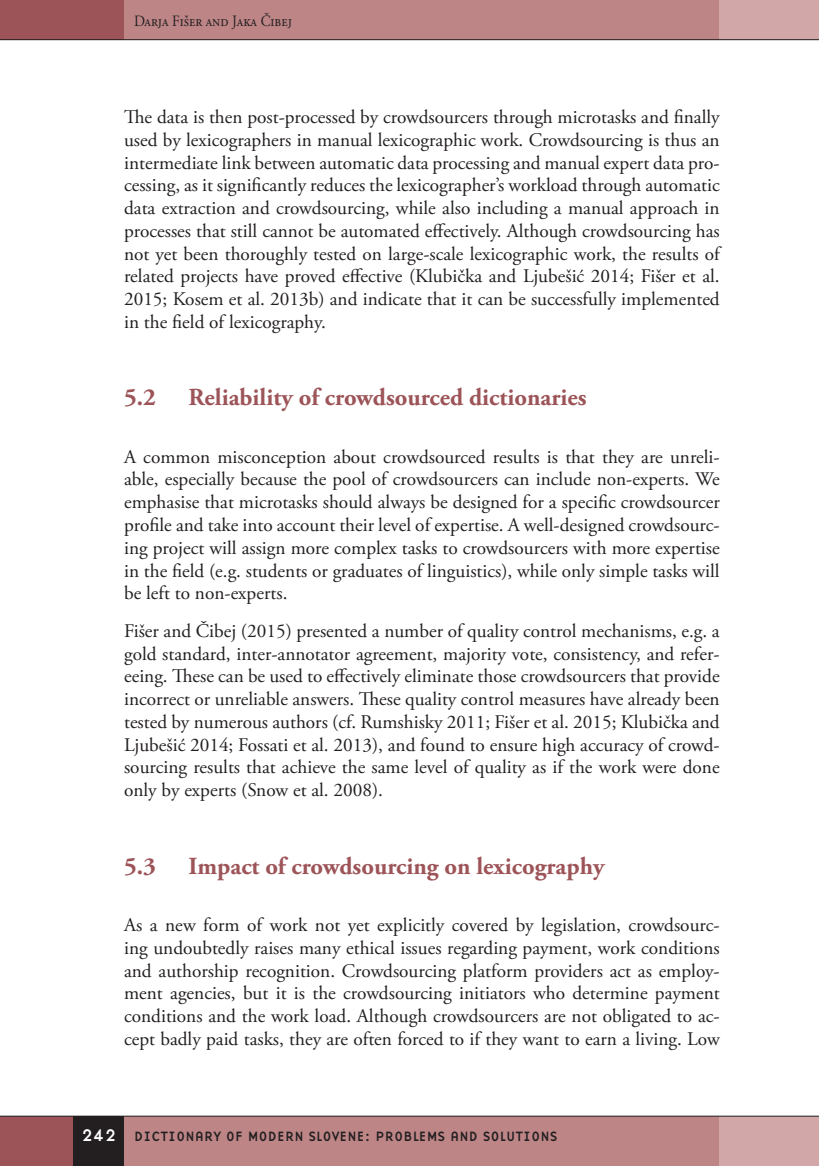
<style>
.page{position:relative;width:819px;height:1166px;background:#fff}
.page>*{position:absolute;margin:0;border:0;box-sizing:border-box;transform-origin:0 0}
.R_Naslov_-_Druga_rav{font:700 24.5px "Adobe Garamond Pro";color:#9d5458}
.No_Spacing{font:19.25px/22.8px "Adobe Garamond Pro";color:#231f20;text-align:justify}
.t1{font:15.75px "Adobe Garamond Pro";color:#231f20;scale:.9 1}
.t2{font:14px "Base Nine";color:#231f20}
.s1{font-size:17.5px;color:#fff}
</style>
<div class="page">
<div style="left:124px;top:1116px;width:620px;height:50px;background:#be8587"></div>
<div style="left:719px;top:1116px;width:100px;height:50px;background:#d2a7a8"></div>
<div style="left:122px;top:0;width:597px;height:40px;background:#be8587"></div>
<div style="left:719px;top:0;width:100px;height:40px;background:#d2a7a8"></div>
<div style="left:0;top:1116px;width:74px;height:50px;background:#9d5458"></div>
<div style="left:74px;top:1116px;width:50px;height:50px;background:#231f20"></div>
<div style="left:0;top:0;width:124px;height:40px;background:#9d5458"></div>
<hr style="left:0;top:39px;width:819px;height:1px;background:#231f20">
<hr style="left:0;top:1116px;width:819px;height:1px;background:#231f20">
<p class="t1" style="left:134px;top:11px;width:177px">Darja Fišer and Jaka Čibej</p>
<p class="No_Spacing" style="left:124px;top:106px;width:597px">The data is then post-processed by crowdsourcers through microtasks and finally used by lexicographers in manual lexicographic work. Crowdsourcing is thus an intermediate link between automatic data processing and manual expert data pro&shy;cessing, as it significantly reduces the lexicographer’s workload through automatic data extraction and crowdsourcing, while also including a manual approach in processes that still cannot be automated effectively. Although crowdsourcing has not yet been thoroughly tested on large-scale lexicographic work, the results of related projects have proved effective (Klubička and Ljubešić 2014; Fišer et al.<br>2015; Kosem et al. 2013b) and indicate that it can be successfully implemented in the field of lexicography.</p>
<p class="R_Naslov_-_Druga_rav" style="left:124px;top:383px;width:33px">5.2</p>
<p class="R_Naslov_-_Druga_rav" style="left:188px;top:383px;width:399px">Reliability of crowdsourced dictionaries</p>
<p class="No_Spacing" style="left:124px;top:446px;width:597px">A common misconception about crowdsourced results is that they are unreli&shy;able, especially because the pool of crowdsourcers can include non-experts. We emphasise that microtasks should always be designed for a specific crowdsourcer profile and take into account their level of expertise. A well-designed crowdsourc&shy;ing project will assign more complex tasks to crowdsourcers with more expertise in the field (e.g. students or graduates of linguistics), while only simple tasks will be left to non-experts.</p>
<p class="No_Spacing" style="left:124px;top:620px;width:597px">Fišer and Čibej (2015) presented a number of quality control mechanisms, e.g. a gold standard, inter-annotator agreement, majority vote, consistency, and refer&shy;eeing. These can be used to effectively eliminate those crowdsourcers that provide incorrect or unreliable answers. These quality control measures have already been tested by numerous authors (cf. Rumshisky 2011; Fišer et al. 2015; Klubička and Ljubešić 2014; Fossati et al. 2013), and found to ensure high accuracy of crowd&shy;sourcing results that achieve the same level of quality as if the work were done only by experts (Snow et al. 2008).</p>
<p class="R_Naslov_-_Druga_rav" style="left:124px;top:851px;width:33px">5.3</p>
<p class="R_Naslov_-_Druga_rav" style="left:188px;top:851px;width:417px">Impact of crowdsourcing on lexicography</p>
<p class="No_Spacing" style="left:124px;top:914px;width:597px">As a new form of work not yet explicitly covered by legislation, crowdsourc&shy;ing undoubtedly raises many ethical issues regarding payment, work conditions and authorship recognition. Crowdsourcing platform providers act as employ&shy;ment agencies, but it is the crowdsourcing initiators who determine payment conditions and the work load. Although crowdsourcers are not obligated to ac&shy;cept badly paid tasks, they are often forced to if they want to earn a living. Low</p>
<p class="t2" style="left:81px;top:1126px;width:477px"><span class="s1">242</span> DICTIONARY OF MODERN SLOVENE: PROBLEMS AND SOLUTIONS</p>
</div>
